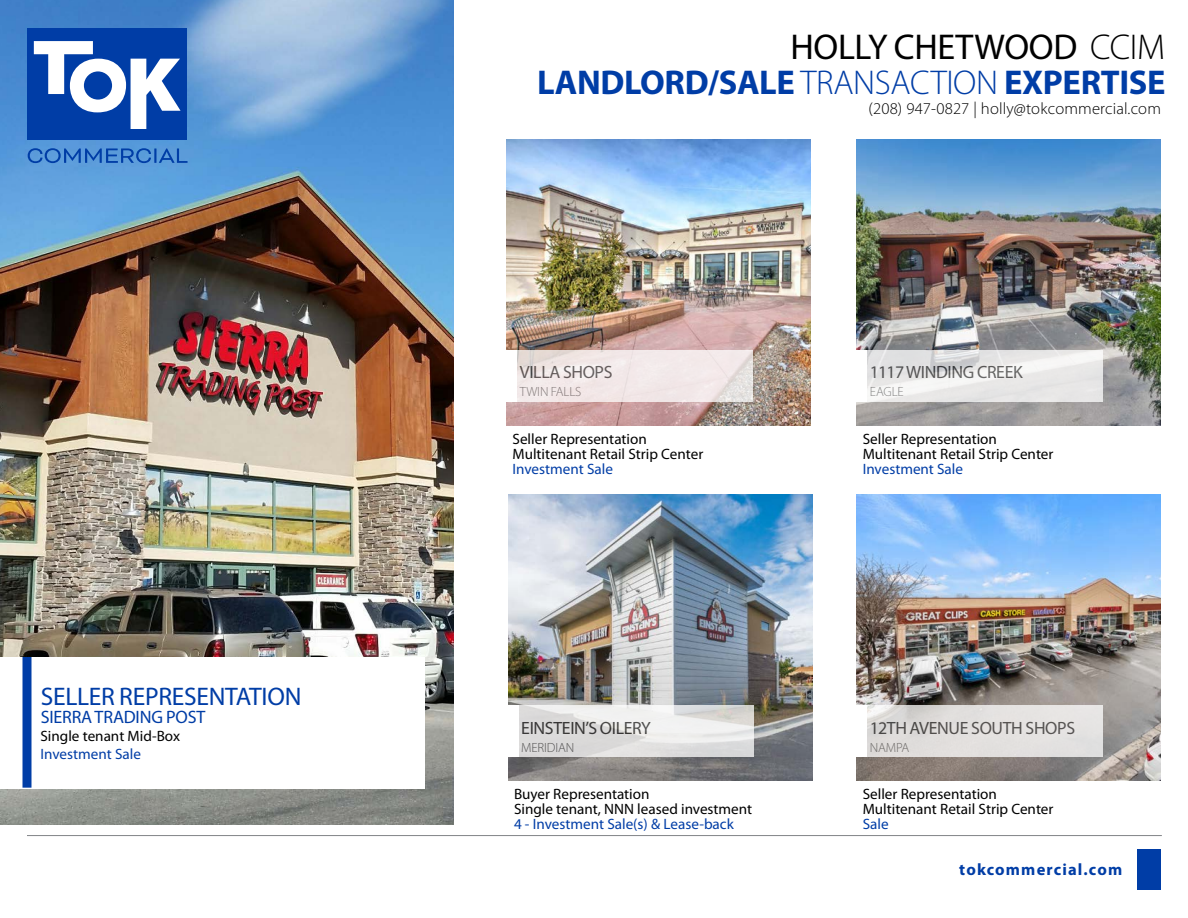
<style>
.page{position:relative;width:1188px;height:918px;background:#fff}
.page>*{position:absolute;margin:0;border:0;box-sizing:border-box;transform-origin:0 0}
.t1{font:36px "Myriad Pro";letter-spacing:-.01em;color:#000}
.t2{font:700 34.5px "Myriad Pro";letter-spacing:-.01em;color:#003da6}
.t3{font:25.5px "Myriad Pro";letter-spacing:-.01em;color:#003da6}
.t4{font:18px "Myriad Pro";letter-spacing:-.01em;color:#003da6}
.t5{font:17.85px "Myriad Pro";letter-spacing:-.02em;color:#404040}
.t6{font:17.85px "Myriad Pro";letter-spacing:-.02em;color:#262626}
.t7{font:300 16.5px "Myriad Pro";letter-spacing:.01em;color:#000}
.t8{font:700 16.5px "Myriad Pro";letter-spacing:.07em;color:#003da6}
.t9{font:15px/15px "Myriad Pro";color:#000}
.t10{font:15px "Myriad Pro";color:#003da6}
.t11{font:300 13.35px "Myriad Pro";letter-spacing:-.01em;color:#666}
.t12{font:300 13.35px "Myriad Pro";letter-spacing:-.01em;color:#4d4d4d}
.s1{font-weight:300}
</style>
<div class="page">
<img style="left:0;top:0;width:454px;height:825px">
<hr style="left:27px;top:835px;width:1135px;height:1px;background:#828487">
<div style="left:1137px;top:850px;width:24px;height:40px;background:#003da6"></div>
<div style="left:27px;top:28px;width:160px;height:111px;background:#003da6"></div>
<svg style="left:28px;top:148px;width:160px;height:15px;background:#3e7dc9"></svg>
<svg style="left:34px;top:41px;width:147px;height:87px"></svg>
<img style="left:507px;top:139px;width:304px;height:286px">
<svg style="left:517px;top:350px;width:236px;height:52px;background:#f0e6e6"></svg>
<div style="left:505px;top:350px;width:12px;height:52px;background:#fff"></div>
<img style="left:857px;top:139px;width:304px;height:286px">
<svg style="left:867px;top:350px;width:236px;height:52px;fill:#e8e7e7"></svg>
<div style="left:855px;top:350px;width:12px;height:52px;background:#fff"></div>
<img style="left:508px;top:495px;width:304px;height:285px">
<svg style="left:518px;top:706px;width:236px;height:51px;fill:#dddcdd"></svg>
<div style="left:507px;top:706px;width:11px;height:51px;background:#fff"></div>
<img style="left:857px;top:495px;width:304px;height:285px">
<div style="left:865px;top:706px;width:238px;height:51px;background:#e2e0de"></div>
<div style="left:855px;top:706px;width:12px;height:51px;background:#fff"></div>
<div style="left:0;top:657px;width:424px;height:131px;background:#fff"></div>
<div style="left:22px;top:657px;width:10px;height:131px;background:#003da6"></div>
<h3 class="t3" style="left:41px;top:683px;width:262px">SELLER REPRESENTATION</h3>
<p class="t4" style="left:41px;top:707px;width:166px">SIERRA TRADING POST</p>
<p class="t9" style="left:40px;top:729px;width:141px">Single tenant Mid-Box</p>
<p class="t10" style="left:40px;top:746px;width:102px">Investment Sale</p>
<h1 class="t1" style="left:790px;top:28px;width:376px">HOLLY CHETWOOD <span class="s1">CCIM</span></h1>
<h2 class="t2" style="left:537px;top:63px;width:630px">LANDLORD/SALE <span class="s1">TRANSACTION</span> EXPERTISE</h2>
<p class="t7" style="left:869px;top:99px;width:294px">(208) 947-0827 | holly@tokcommercial.com</p>
<p class="t5" style="left:520px;top:363px;width:94px">VILLA SHOPS</p>
<p class="t11" style="left:520px;top:384px;width:63px">TWIN FALLS</p>
<p class="t5" style="left:870px;top:363px;width:155px">1117 WINDING CREEK</p>
<p class="t11" style="left:870px;top:384px;width:35px">EAGLE</p>
<p class="t9" style="left:513px;top:431px;width:192px">Seller Representation<br>Multitenant Retail Strip Center</p>
<p class="t10" style="left:513px;top:460px;width:102px">Investment Sale</p>
<p class="t9" style="left:863px;top:431px;width:192px">Seller Representation<br>Multitenant Retail Strip Center</p>
<p class="t10" style="left:863px;top:460px;width:102px">Investment Sale</p>
<p class="t6" style="left:521px;top:718px;width:131px">EINSTEIN’S OILERY</p>
<p class="t12" style="left:521px;top:740px;width:55px">MERIDIAN</p>
<p class="t5" style="left:870px;top:718px;width:207px">12TH AVENUE SOUTH SHOPS</p>
<p class="t11" style="left:870px;top:740px;width:41px">NAMPA</p>
<p class="t9" style="left:514px;top:787px;width:240px">Buyer Representation<br>Single tenant, NNN leased investment</p>
<p class="t10" style="left:514px;top:816px;width:221px">4 - Investment Sale(s) &amp; Lease-back</p>
<p class="t9" style="left:863px;top:787px;width:192px">Seller Representation<br>Multitenant Retail Strip Center</p>
<p class="t10" style="left:863px;top:816px;width:27px">Sale</p>
<p class="t8" style="left:959px;top:860px;width:165px">tokcommercial.com</p>
</div>
